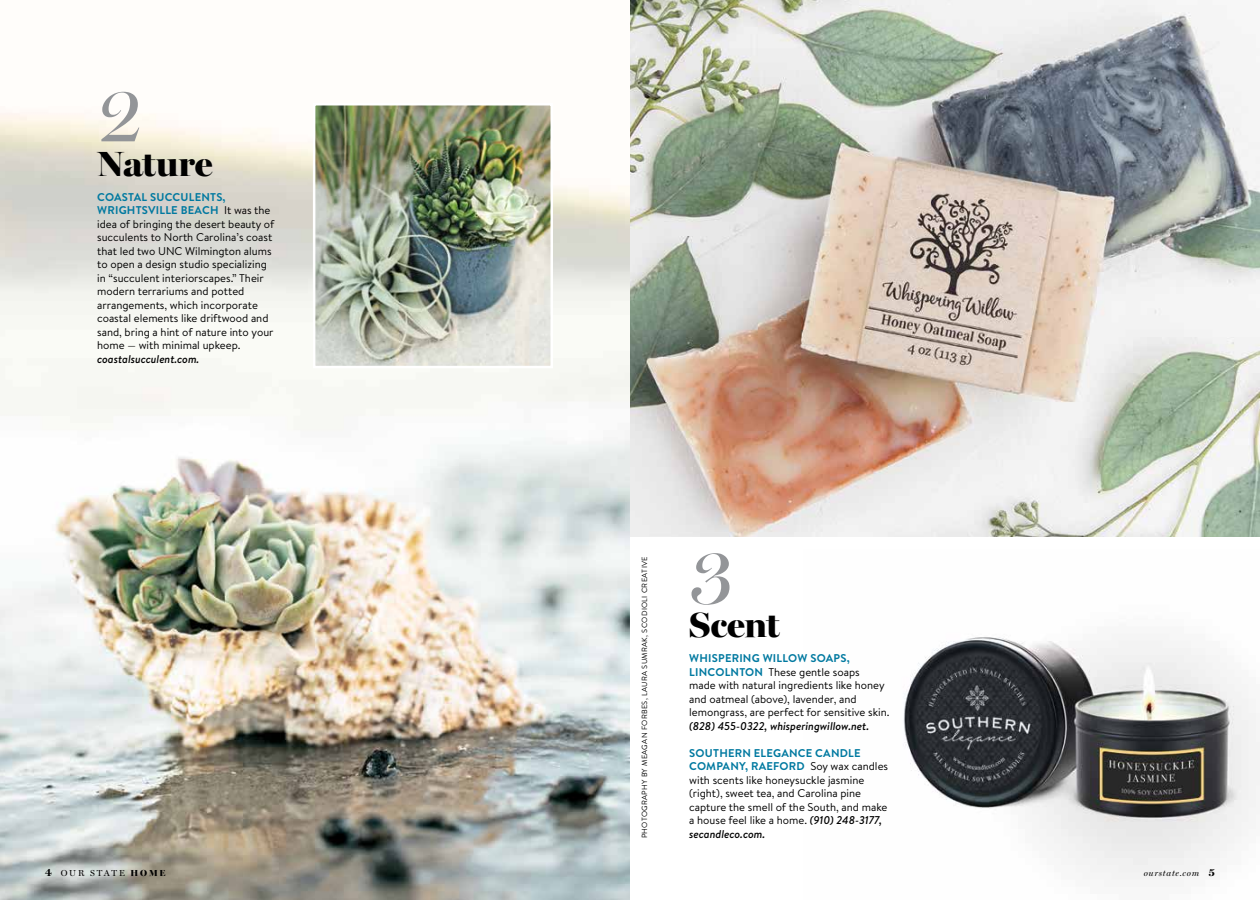
<style>
.page{position:relative;width:1260px;height:900px;background:#fff}
.page>*{position:absolute;margin:0;border:0;box-sizing:border-box;transform-origin:0 0}
.t1{font:80px "Miller Banner";color:#939598}
.t2{font:900 35px "Miller Banner";letter-spacing:-.005em;color:#000}
.t3{font:11.25px/13.5px "Brandon Text";color:#000}
.t4{font:italic 500 11.25px "Brandon Text";color:#000}
.t5{font:8.75px "Miller Display";letter-spacing:.21em;color:#000}
.t6{font:italic 8.75px "Miller Display";letter-spacing:.08em;color:#000}
.t7{font:7.5px "Brandon Text";letter-spacing:.045em;color:#000}
.s1{font-weight:700;color:#0079a0}
.s2{font-weight:500;font-style:italic}
.s3{font-weight:700;font-size:11.25px}
.s4{font-family:"Miller Banner";font-weight:900}
.s5{font-weight:700;font-style:normal;font-size:11.25px}
</style>
<div class="page">
<img style="left:903px;top:637px;width:357px;height:243px">
<img style="left:0;top:112px;width:630px;height:788px">
<img style="left:316px;top:106px;width:234px;height:259px">
<div style="left:313px;top:103px;width:240px;height:265px;border:2px solid #fff"></div>
<img style="left:630px;top:0;width:630px;height:537px">
<h1 class="t1" style="left:97px;top:66px;width:46px">2</h1>
<h2 class="t2" style="left:97px;top:142px;width:117px">Nature</h2>
<p class="t3" style="left:97px;top:190px;width:179px"><span class="s1">COASTAL SUCCULENTS, WRIGHTSVILLE BEACH</span> It was the idea of bringing the desert beauty of succulents to North Carolina’s coast that led two UNC Wilmington alums to open a design studio specializing in “succulent interiorscapes.” Their modern terrariums and potted arrangements, which incorporate coastal elements like driftwood and sand, bring a hint of nature into your home — with minimal upkeep.</p>
<p class="t4" style="left:97px;top:351px;width:104px">coastalsucculent.com.</p>
<p class="t7" style="left:640px;top:838px;width:284px;rotate:-90deg">PHOTOGRAPHY BY MEAGAN FORBES, LAURA SUMRAK, SCODIOLI CREATIVE</p>
<h1 class="t1" style="left:689px;top:528px;width:47px">3</h1>
<h2 class="t2" style="left:689px;top:604px;width:92px">Scent</h2>
<p class="t3" style="left:689px;top:651px;width:202px"><span class="s1">WHISPERING WILLOW SOAPS, LINCOLNTON</span> These gentle soaps<br>made with natural ingredients like honey and oatmeal (above), lavender, and lemongrass, are perfect for sensitive skin.</p>
<p class="t4" style="left:689px;top:718px;width:181px">(828) 455-0322, whisperingwillow.net.</p>
<p class="t3" style="left:689px;top:745px;width:200px"><span class="s1">SOUTHERN ELEGANCE CANDLE COMPANY, RAEFORD</span> Soy wax candles with scents like honeysuckle jasmine (right), sweet tea, and Carolina pine capture the smell of the South, and make a house feel like a home. <span class="s2">(910) 248-3177, secandleco.com.</span></p>
<p class="t5" style="left:45px;top:868px;width:122px"><span class="s3">4</span> OUR STATE <span class="s4">HOME</span></p>
<p class="t6" style="left:1144px;top:868px;width:73px">ourstate.com <span class="s5">5</span></p>
</div>
